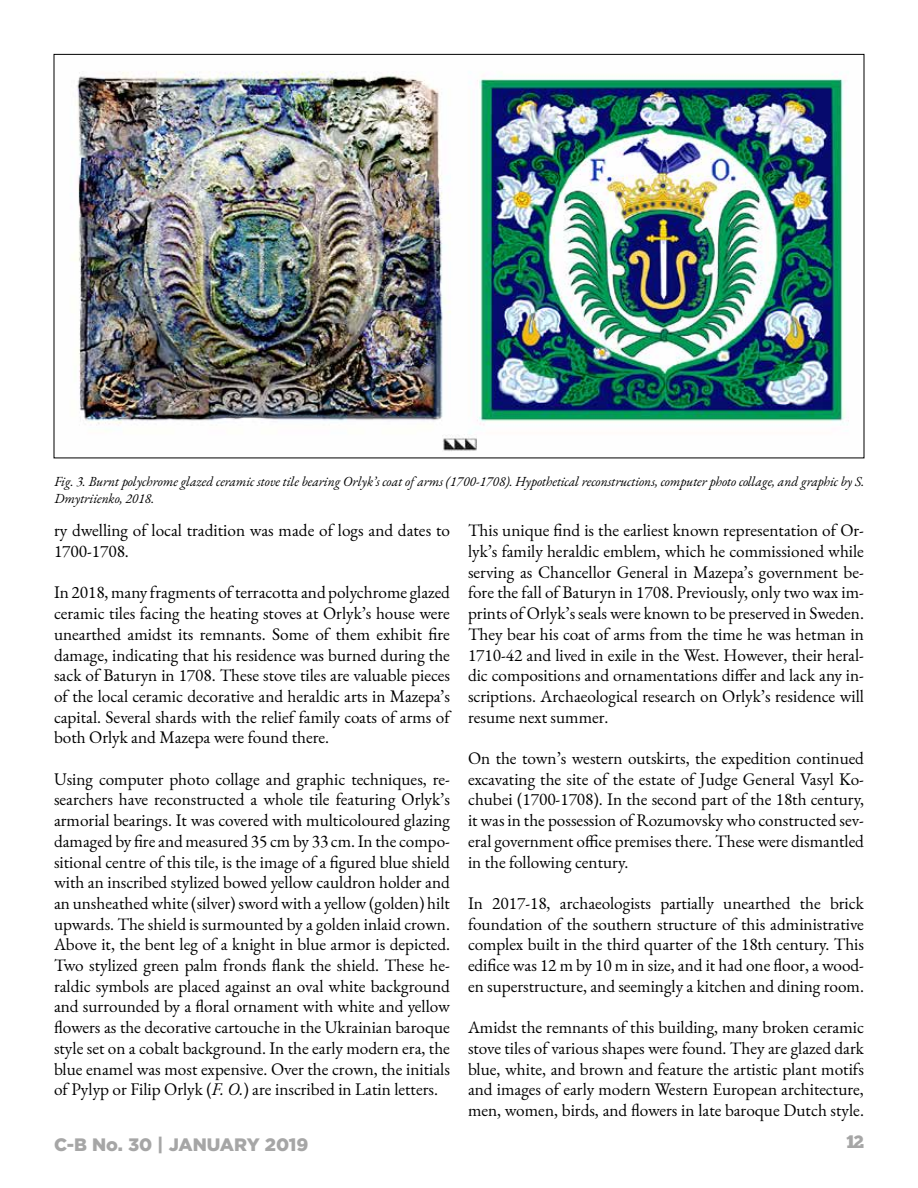
<style>
.page{position:relative;width:918px;height:1188px;background:#fff}
.page>*{position:absolute;margin:0;border:0;box-sizing:border-box;transform-origin:0 0}
.t1{font:900 18px "Gotham";color:#a6a6a6}
.t2{font:18px "Chunk Five";color:#a6a6a6}
.t3{font:17.25px/20.7px "EB Garamond";color:#000;text-align:justify}
.t4{font:italic 13.5px/16.2px "EB Garamond";color:#000}
.s1{font-style:italic}
</style>
<div class="page">
<img style="left:74px;top:71px;width:775px;height:380px">
<p class="t4" style="left:54px;top:474px;width:812px">Fig. 3. Burnt polychrome glazed ceramic stove tile bearing Orlyk’s coat of arms (1700-1708). Hypothetical reconstructions, computer photo collage, and graphic by S.<br>Dmytriienko, 2018.</p>
<p class="t3" style="left:54px;top:520px;width:397px">ry dwelling of local tradition was made of logs and dates to<br>1700-1708.</p>
<p class="t3" style="left:54px;top:582px;width:398px">In 2018, many fragments of terracotta and polychrome glazed ceramic tiles facing the heating stoves at Orlyk’s house were unearthed amidst its remnants. Some of them exhibit fire damage, indicating that his residence was burned during the sack of Baturyn in 1708. These stove tiles are valuable pieces of the local ceramic decorative and heraldic arts in Mazepa’s capital. Several shards with the relief family coats of arms of both Orlyk and Mazepa were found there.</p>
<p class="t3" style="left:54px;top:769px;width:398px">Using computer photo collage and graphic techniques, re&shy;searchers have reconstructed a whole tile featuring Orlyk’s armorial bearings. It was covered with multicoloured glazing damaged by fire and measured 35 cm by 33 cm. In the compo&shy;sitional centre of this tile, is the image of a figured blue shield with an inscribed stylized bowed yellow cauldron holder and an unsheathed white (silver) sword with a yellow (golden) hilt upwards. The shield is surmounted by a golden inlaid crown.<br>Above it, the bent leg of a knight in blue armor is depicted.<br>Two stylized green palm fronds flank the shield. These he&shy;raldic symbols are placed against an oval white background and surrounded by a floral ornament with white and yellow flowers as the decorative cartouche in the Ukrainian baroque style set on a cobalt background. In the early modern era, the blue enamel was most expensive. Over the crown, the initials of Pylyp or Filip Orlyk (<span class="s1">F. O.</span>) are inscribed in Latin letters.</p>
<p class="t3" style="left:468px;top:520px;width:398px">This unique find is the earliest known representation of Or&shy;lyk’s family heraldic emblem, which he commissioned while serving as Chancellor General in Mazepa’s government be&shy;fore the fall of Baturyn in 1708. Previously, only two wax im&shy;prints of Orlyk’s seals were known to be preserved in Sweden.<br>They bear his coat of arms from the time he was hetman in 1710-42 and lived in exile in the West. However, their heral&shy;dic compositions and ornamentations differ and lack any in&shy;scriptions. Archaeological research on Orlyk’s residence will resume next summer.</p>
<p class="t3" style="left:468px;top:748px;width:398px">On the town’s western outskirts, the expedition continued excavating the site of the estate of Judge General Vasyl Ko&shy;chubei (1700-1708). In the second part of the 18th century, it was in the possession of Rozumovsky who constructed sev&shy;eral government office premises there. These were dismantled in the following century.</p>
<p class="t3" style="left:468px;top:893px;width:398px">In 2017-18, archaeologists partially unearthed the brick foundation of the southern structure of this administrative complex built in the third quarter of the 18th century. This edifice was 12 m by 10 m in size, and it had one floor, a wood&shy;en superstructure, and seemingly a kitchen and dining room.</p>
<p class="t3" style="left:468px;top:1017px;width:398px">Amidst the remnants of this building, many broken ceramic stove tiles of various shapes were found. They are glazed dark blue, white, and brown and feature the artistic plant motifs and images of early modern Western European architecture, men, women, birds, and flowers in late baroque Dutch style.</p>
<p class="t1" style="left:54px;top:1134px;width:256px">C-B No. 30 | JANUARY 2019</p>
<p class="t2" style="left:846px;top:1133px;width:19px">12</p>
</div>
